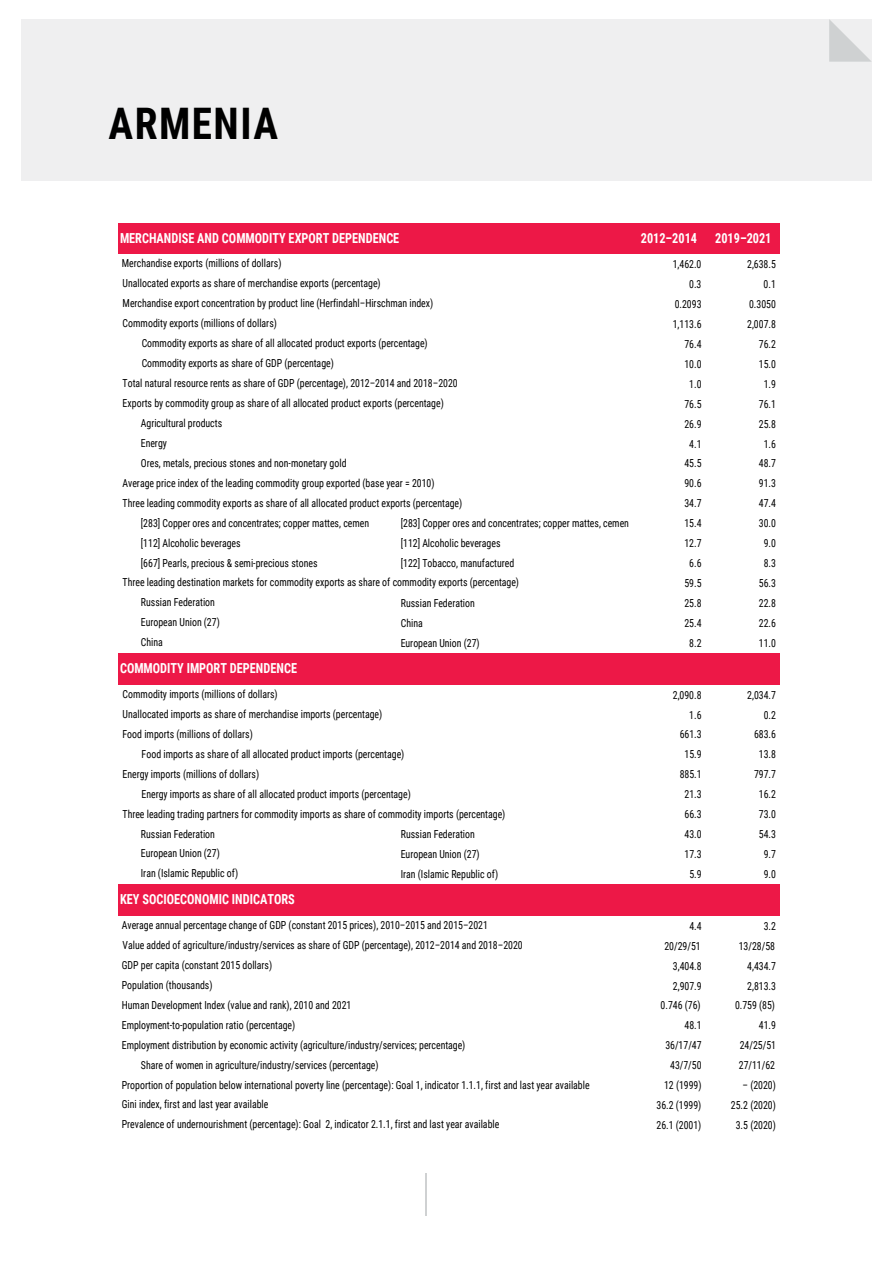
<style>
.page{position:relative;width:893px;height:1263px;background:#fff}
.page>*{position:absolute;margin:0;border:0;box-sizing:border-box;transform-origin:0 0}
.t1{font:700 43.5px "Roboto Condensed";letter-spacing:.035em;color:#000;scale:.95 1}
.t2{font:700 13.8px "Roboto Condensed";color:#fff;scale:.89 1}
.t3{font:11.1px/20px "Roboto Condensed";color:#000;scale:.89 1}
</style>
<div class="page">
<div style="left:425px;top:1174px;width:43px;height:42px;background:linear-gradient(to bottom,#fff,#fff)"></div>
<div style="left:21px;top:19px;width:851px;height:162px;background:#efeff0"></div>
<svg style="left:829px;top:19px;width:42px;height:43px"></svg>
<div style="left:118px;top:223px;width:662px;height:31px;background:#ed1847"></div>
<div style="left:118px;top:653px;width:662px;height:32px;background:#ed1847"></div>
<div style="left:118px;top:884px;width:662px;height:32px;background:#ed1847"></div>
<div style="left:428px;top:1173px;width:44px;height:45px;background:#fff"></div>
<h1 class="t1" style="left:109px;top:93px;width:180px">ARMENIA</h1>
<p class="t2" style="left:120px;top:228px;width:315px">MERCHANDISE AND COMMODITY EXPORT DEPENDENCE</p>
<p class="t3" style="left:122px;top:253px;width:181px">Merchandise exports (millions of dollars)</p>
<p class="t3" style="left:123px;top:273px;width:291px">Unallocated exports as share of merchandise exports (percentage)</p>
<p class="t3" style="left:123px;top:293px;width:351px">Merchandise export concentration by product line (Herfindahl–Hirschman index)</p>
<p class="t3" style="left:123px;top:313px;width:175px">Commodity exports (millions of dollars)</p>
<p class="t3" style="left:142px;top:333px;width:323px">Commodity exports as share of all allocated product exports (percentage)</p>
<p class="t3" style="left:142px;top:353px;width:217px">Commodity exports as share of GDP (percentage)</p>
<p class="t3" style="left:123px;top:373px;width:378px">Total natural resource rents as share of GDP (percentage), 2012–2014 and 2018–2020</p>
<p class="t3" style="left:123px;top:393px;width:362px">Exports by commodity group as share of all allocated product exports (percentage)</p>
<p class="t3" style="left:141px;top:413px;width:233px">Agricultural products<br>Energy<br>Ores, metals, precious stones and non-monetary gold</p>
<p class="t3" style="left:123px;top:472px;width:352px">Average price index of the leading commodity group exported (base year = 2010)</p>
<p class="t3" style="left:123px;top:492px;width:383px">Three leading commodity exports as share of all allocated product exports (percentage)</p>
<p class="t2" style="left:641px;top:229px;width:65px">2012–2014</p>
<p class="t2" style="left:715px;top:229px;width:65px">2019–2021</p>
<p class="t3" style="left:673px;top:254px;width:34px">1,462.0</p>
<p class="t3" style="left:747px;top:254px;width:34px">2,638.5</p>
<p class="t3" style="left:689px;top:274px;width:15px">0.3</p>
<p class="t3" style="left:764px;top:274px;width:15px">0.1</p>
<p class="t3" style="left:675px;top:294px;width:32px">0.2093</p>
<p class="t3" style="left:749px;top:294px;width:32px">0.3050</p>
<p class="t3" style="left:673px;top:314px;width:34px">1,113.6</p>
<p class="t3" style="left:747px;top:314px;width:34px">2,007.8</p>
<p class="t3" style="left:684px;top:333px;width:21px">76.4</p>
<p class="t3" style="left:759px;top:333px;width:21px">76.2</p>
<p class="t3" style="left:684px;top:353px;width:21px">10.0</p>
<p class="t3" style="left:759px;top:353px;width:21px">15.0</p>
<p class="t3" style="left:689px;top:373px;width:15px">1.0</p>
<p class="t3" style="left:764px;top:373px;width:15px">1.9</p>
<p class="t3" style="left:684px;top:393px;width:21px">76.5</p>
<p class="t3" style="left:759px;top:393px;width:21px">76.1</p>
<p class="t3" style="left:684px;top:413px;width:21px">26.9</p>
<p class="t3" style="left:759px;top:413px;width:21px">25.8</p>
<p class="t3" style="left:689px;top:433px;width:15px">4.1</p>
<p class="t3" style="left:764px;top:433px;width:15px">1.6</p>
<p class="t3" style="left:684px;top:453px;width:21px">45.5</p>
<p class="t3" style="left:759px;top:453px;width:21px">48.7</p>
<p class="t3" style="left:684px;top:473px;width:21px">90.6</p>
<p class="t3" style="left:759px;top:473px;width:21px">91.3</p>
<p class="t3" style="left:684px;top:493px;width:21px">34.7</p>
<p class="t3" style="left:759px;top:493px;width:21px">47.4</p>
<p class="t3" style="left:141px;top:512px;width:258px">[283] Copper ores and concentrates; copper mattes, cemen [112] Alcoholic beverages<br>[667] Pearls, precious &amp; semi-precious stones</p>
<p class="t3" style="left:141px;top:592px;width:90px">Russian Federation<br>European Union (27)<br>China</p>
<p class="t3" style="left:401px;top:513px;width:258px">[283] Copper ores and concentrates; copper mattes, cemen</p>
<p class="t3" style="left:684px;top:513px;width:21px">15.4</p>
<p class="t3" style="left:759px;top:513px;width:21px">30.0</p>
<p class="t3" style="left:401px;top:533px;width:114px">[112] Alcoholic beverages</p>
<p class="t3" style="left:684px;top:533px;width:21px">12.7</p>
<p class="t3" style="left:764px;top:533px;width:15px">9.0</p>
<p class="t3" style="left:401px;top:553px;width:129px">[122] Tobacco, manufactured</p>
<p class="t3" style="left:689px;top:553px;width:15px">6.6</p>
<p class="t3" style="left:764px;top:553px;width:15px">8.3</p>
<p class="t3" style="left:684px;top:573px;width:21px">59.5</p>
<p class="t3" style="left:759px;top:573px;width:21px">56.3</p>
<p class="t3" style="left:401px;top:593px;width:85px">Russian Federation</p>
<p class="t3" style="left:684px;top:593px;width:21px">25.8</p>
<p class="t3" style="left:759px;top:593px;width:21px">22.8</p>
<p class="t3" style="left:401px;top:613px;width:26px">China</p>
<p class="t3" style="left:684px;top:613px;width:21px">25.4</p>
<p class="t3" style="left:759px;top:613px;width:21px">22.6</p>
<p class="t3" style="left:401px;top:633px;width:90px">European Union (27)</p>
<p class="t3" style="left:689px;top:633px;width:15px">8.2</p>
<p class="t3" style="left:759px;top:633px;width:21px">11.0</p>
<p class="t3" style="left:123px;top:572px;width:447px">Three leading destination markets for commodity exports as share of commodity exports (percentage)</p>
<p class="t2" style="left:120px;top:658px;width:200px">COMMODITY IMPORT DEPENDENCE</p>
<p class="t3" style="left:123px;top:683px;width:176px">Commodity imports (millions of dollars)</p>
<p class="t3" style="left:673px;top:684px;width:34px">2,090.8</p>
<p class="t3" style="left:747px;top:684px;width:34px">2,034.7</p>
<p class="t3" style="left:689px;top:704px;width:15px">1.6</p>
<p class="t3" style="left:764px;top:704px;width:15px">0.2</p>
<p class="t3" style="left:680px;top:724px;width:26px">661.3</p>
<p class="t3" style="left:754px;top:724px;width:26px">683.6</p>
<p class="t3" style="left:684px;top:744px;width:21px">15.9</p>
<p class="t3" style="left:759px;top:744px;width:21px">13.8</p>
<p class="t3" style="left:680px;top:764px;width:26px">885.1</p>
<p class="t3" style="left:754px;top:764px;width:26px">797.7</p>
<p class="t3" style="left:684px;top:784px;width:21px">21.3</p>
<p class="t3" style="left:759px;top:784px;width:21px">16.2</p>
<p class="t3" style="left:684px;top:804px;width:21px">66.3</p>
<p class="t3" style="left:759px;top:804px;width:21px">73.0</p>
<p class="t3" style="left:123px;top:703px;width:293px">Unallocated imports as share of merchandise imports (percentage)</p>
<p class="t3" style="left:123px;top:723px;width:148px">Food imports (millions of dollars)</p>
<p class="t3" style="left:142px;top:743px;width:297px">Food imports as share of all allocated product imports (percentage)</p>
<p class="t3" style="left:123px;top:763px;width:155px">Energy imports (millions of dollars)</p>
<p class="t3" style="left:142px;top:783px;width:304px">Energy imports as share of all allocated product imports (percentage)</p>
<p class="t3" style="left:141px;top:823px;width:111px">Russian Federation<br>European Union (27)<br>Iran (Islamic Republic of)</p>
<p class="t3" style="left:123px;top:803px;width:432px">Three leading trading partners for commodity imports as share of commodity imports (percentage)</p>
<p class="t3" style="left:401px;top:824px;width:85px">Russian Federation</p>
<p class="t3" style="left:684px;top:824px;width:21px">43.0</p>
<p class="t3" style="left:759px;top:824px;width:21px">54.3</p>
<p class="t3" style="left:401px;top:844px;width:90px">European Union (27)</p>
<p class="t3" style="left:684px;top:844px;width:21px">17.3</p>
<p class="t3" style="left:764px;top:844px;width:15px">9.7</p>
<p class="t3" style="left:401px;top:864px;width:111px">Iran (Islamic Republic of)</p>
<p class="t3" style="left:689px;top:864px;width:15px">5.9</p>
<p class="t3" style="left:764px;top:864px;width:15px">9.0</p>
<p class="t2" style="left:120px;top:889px;width:198px">KEY SOCIOECONOMIC INDICATORS</p>
<p class="t3" style="left:122px;top:915px;width:413px">Average annual percentage change of GDP (constant 2015 prices), 2010–2015 and 2015–2021</p>
<p class="t3" style="left:123px;top:935px;width:451px">Value added of agriculture/industry/services as share of GDP (percentage), 2012–2014 and 2018–2020</p>
<p class="t3" style="left:122px;top:974px;width:103px">Population (thousands)</p>
<p class="t3" style="left:122px;top:954px;width:170px">GDP per capita (constant 2015 dollars)</p>
<p class="t3" style="left:122px;top:994px;width:259px">Human Development Index (value and rank), 2010 and 2021<br>Employment-to-population ratio (percentage)</p>
<p class="t3" style="left:122px;top:1034px;width:387px">Employment distribution by economic activity (agriculture/industry/services; percentage)</p>
<p class="t3" style="left:141px;top:1054px;width:269px">Share of women in agriculture/industry/services (percentage)</p>
<p class="t3" style="left:122px;top:1074px;width:527px">Proportion of population below international poverty line (percentage): Goal 1, indicator 1.1.1, first and last year available</p>
<p class="t3" style="left:122px;top:1094px;width:166px">Gini index, first and last year available</p>
<p class="t3" style="left:122px;top:1114px;width:426px">Prevalence of undernourishment (percentage): Goal 2, indicator 2.1.1, first and last year available</p>
<p class="t3" style="left:689px;top:915px;width:15px">4.4</p>
<p class="t3" style="left:764px;top:915px;width:15px">3.2</p>
<p class="t3" style="left:664px;top:935px;width:42px">20/29/51</p>
<p class="t3" style="left:739px;top:935px;width:42px">13/28/58</p>
<p class="t3" style="left:673px;top:955px;width:34px">3,404.8</p>
<p class="t3" style="left:747px;top:955px;width:34px">4,434.7</p>
<p class="t3" style="left:673px;top:975px;width:34px">2,907.9</p>
<p class="t3" style="left:747px;top:975px;width:34px">2,813.3</p>
<p class="t3" style="left:661px;top:995px;width:46px">0.746 (76)</p>
<p class="t3" style="left:735px;top:995px;width:46px">0.759 (85)</p>
<p class="t3" style="left:684px;top:1015px;width:21px">48.1</p>
<p class="t3" style="left:759px;top:1015px;width:21px">41.9</p>
<p class="t3" style="left:665px;top:1035px;width:42px">36/17/47</p>
<p class="t3" style="left:740px;top:1035px;width:42px">24/25/51</p>
<p class="t3" style="left:670px;top:1055px;width:37px">43/7/50</p>
<p class="t3" style="left:739px;top:1055px;width:42px">27/11/62</p>
<p class="t3" style="left:664px;top:1075px;width:44px">12 (1999)</p>
<p class="t3" style="left:742px;top:1075px;width:39px">– (2020)</p>
<p class="t3" style="left:657px;top:1095px;width:52px">36.2 (1999)</p>
<p class="t3" style="left:731px;top:1095px;width:52px">25.2 (2020)</p>
<p class="t3" style="left:657px;top:1115px;width:52px">26.1 (2001)</p>
<p class="t3" style="left:736px;top:1115px;width:46px">3.5 (2020)</p>
</div>
